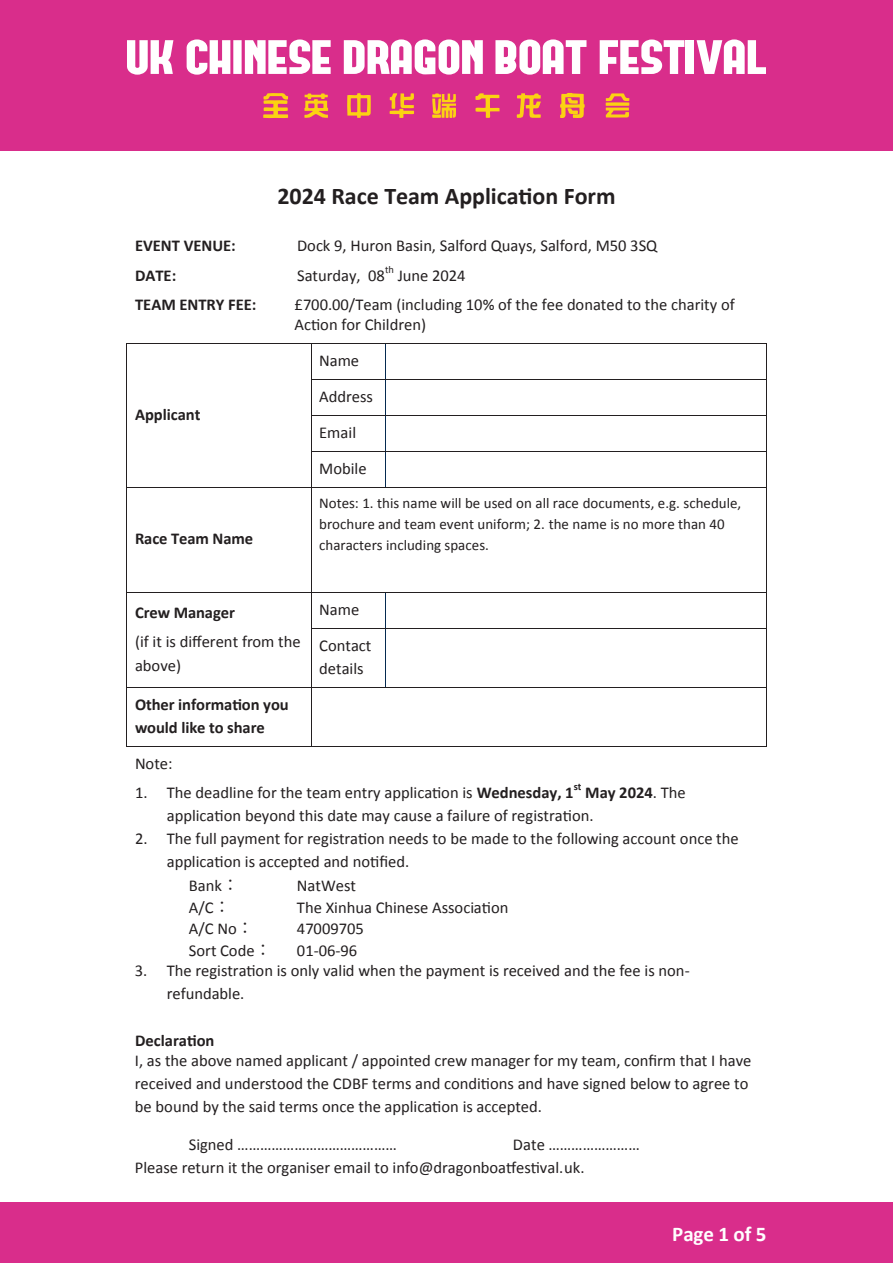
<style>
.page{position:relative;width:893px;height:1263px;background:#fff}
.page>*{position:absolute;margin:0;border:0;box-sizing:border-box;transform-origin:0 0}
.t1{font:700 24px "Calibri";color:#231f20}
.t2{font:700 21px "Calibri";letter-spacing:-.005em;color:#fff}
.t3{font:16.5px/23.2px "Calibri";color:#231f20}
.t4{font:700 16.5px/23.2px "Calibri";letter-spacing:-.005em;color:#231f20}
.t5{font:15px/21px "Calibri";color:#231f20}
.t6{font:10.5px "Calibri";color:#231f20}
.t7{font:700 10.5px "Calibri";color:#231f20}
.s1{font-weight:700}
.s2{font-family:"Koz Go Pr 6 N"}
</style>
<div class="page">
<div style="left:0;top:0;width:893px;height:150px;background:#d92d8b"></div>
<div style="left:0;top:1203px;width:893px;height:60px;background:#d92d8b"></div>
<svg style="left:347px;top:93px;width:24px;height:25px"></svg>
<svg style="left:304px;top:93px;width:24px;height:25px"></svg>
<svg style="left:263px;top:93px;width:25px;height:25px"></svg>
<svg style="left:517px;top:93px;width:24px;height:25px"></svg>
<svg style="left:475px;top:93px;width:25px;height:25px"></svg>
<svg style="left:605px;top:93px;width:24px;height:25px"></svg>
<svg style="left:432px;top:93px;width:24px;height:25px"></svg>
<svg style="left:390px;top:93px;width:24px;height:25px"></svg>
<svg style="left:560px;top:93px;width:25px;height:25px"></svg>
<svg style="left:127px;top:39px;width:204px;height:36px"></svg>
<svg style="left:344px;top:39px;width:139px;height:36px"></svg>
<svg style="left:495px;top:39px;width:92px;height:36px"></svg>
<svg style="left:697px;top:39px;width:69px;height:35px"></svg>
<div style="left:685px;top:40px;width:9px;height:34px;background:#fff"></div>
<svg style="left:600px;top:40px;width:84px;height:34px"></svg>
<hr style="left:127px;top:344px;width:184px;height:1px;background:#231f20">
<hr style="left:311px;top:344px;width:74px;height:1px;background:#231f20">
<hr style="left:385px;top:344px;width:381px;height:1px;background:#231f20">
<hr style="left:127px;top:344px;width:1px;height:35px;background:#231f20">
<hr style="left:311px;top:344px;width:1px;height:35px;background:#231f20">
<hr style="left:385px;top:344px;width:1px;height:35px;background:#052a50">
<hr style="left:766px;top:344px;width:1px;height:35px;background:#231f20">
<hr style="left:311px;top:379px;width:74px;height:1px;background:#231f20">
<hr style="left:385px;top:379px;width:381px;height:1px;background:#231f20">
<hr style="left:127px;top:380px;width:1px;height:35px;background:#231f20">
<hr style="left:311px;top:380px;width:1px;height:35px;background:#231f20">
<hr style="left:385px;top:380px;width:1px;height:35px;background:#052a50">
<hr style="left:766px;top:380px;width:1px;height:35px;background:#231f20">
<hr style="left:311px;top:415px;width:74px;height:1px;background:#231f20">
<hr style="left:385px;top:415px;width:381px;height:1px;background:#231f20">
<hr style="left:127px;top:416px;width:1px;height:35px;background:#231f20">
<hr style="left:311px;top:416px;width:1px;height:35px;background:#231f20">
<hr style="left:385px;top:416px;width:1px;height:35px;background:#052a50">
<hr style="left:766px;top:416px;width:1px;height:35px;background:#231f20">
<hr style="left:311px;top:451px;width:74px;height:1px;background:#231f20">
<hr style="left:385px;top:451px;width:381px;height:1px;background:#231f20">
<hr style="left:127px;top:452px;width:1px;height:35px;background:#231f20">
<hr style="left:311px;top:452px;width:1px;height:35px;background:#231f20">
<hr style="left:385px;top:452px;width:1px;height:35px;background:#052a50">
<hr style="left:766px;top:452px;width:1px;height:35px;background:#231f20">
<hr style="left:127px;top:487px;width:184px;height:1px;background:#231f20">
<hr style="left:311px;top:487px;width:74px;height:1px;background:#231f20">
<hr style="left:385px;top:487px;width:381px;height:1px;background:#231f20">
<hr style="left:127px;top:488px;width:1px;height:104px;background:#231f20">
<hr style="left:311px;top:488px;width:1px;height:104px;background:#231f20">
<hr style="left:766px;top:488px;width:1px;height:104px;background:#231f20">
<hr style="left:127px;top:592px;width:184px;height:1px;background:#231f20">
<hr style="left:311px;top:592px;width:74px;height:1px;background:#231f20">
<hr style="left:385px;top:592px;width:381px;height:1px;background:#231f20">
<hr style="left:127px;top:593px;width:1px;height:35px;background:#231f20">
<hr style="left:311px;top:593px;width:1px;height:35px;background:#231f20">
<hr style="left:385px;top:593px;width:1px;height:35px;background:#052a50">
<hr style="left:766px;top:593px;width:1px;height:35px;background:#231f20">
<hr style="left:311px;top:628px;width:74px;height:1px;background:#231f20">
<hr style="left:385px;top:628px;width:381px;height:1px;background:#231f20">
<hr style="left:127px;top:629px;width:1px;height:58px;background:#231f20">
<hr style="left:311px;top:629px;width:1px;height:58px;background:#231f20">
<hr style="left:385px;top:629px;width:1px;height:58px;background:#052a50">
<hr style="left:766px;top:629px;width:1px;height:58px;background:#231f20">
<hr style="left:127px;top:687px;width:184px;height:1px;background:#231f20">
<hr style="left:311px;top:687px;width:74px;height:1px;background:#231f20">
<hr style="left:385px;top:687px;width:381px;height:1px;background:#231f20">
<hr style="left:127px;top:688px;width:1px;height:58px;background:#231f20">
<hr style="left:127px;top:746px;width:184px;height:1px;background:#231f20">
<hr style="left:311px;top:688px;width:1px;height:58px;background:#231f20">
<hr style="left:311px;top:746px;width:455px;height:1px;background:#231f20">
<hr style="left:766px;top:688px;width:1px;height:58px;background:#231f20">
<h1 class="t1" style="left:277px;top:179px;width:340px">2024 Race Team Application Form</h1>
<p class="t4" style="left:135px;top:234px;width:102px">EVENT VENUE:</p>
<p class="t3" style="left:297px;top:234px;width:362px">Dock 9, Huron Basin, Salford Quays, Salford, M50 3SQ</p>
<p class="t4" style="left:135px;top:263px;width:43px">DATE:</p>
<p class="t3" style="left:297px;top:263px;width:89px">Saturday, 08</p>
<p class="t6" style="left:385px;top:262px;width:10px">th</p>
<p class="t3" style="left:398px;top:263px;width:69px">June 2024</p>
<p class="t4" style="left:135px;top:292px;width:123px">TEAM ENTRY FEE:</p>
<p class="t3" style="left:295px;top:294px;width:442px;line-height:20.1px">£700.00/Team (including 10% of the fee donated to the charity of<br>Action for Children)</p>
<p class="t3" style="left:319px;top:342px;width:55px;line-height:36px">Name<br>Address<br>Email<br>Mobile</p>
<p class="t5" style="left:319px;top:492px;width:424px">Notes: 1. this name will be used on all race documents, e.g. schedule, brochure and team event uniform; 2. the name is no more than 40 characters including spaces.</p>
<p class="t4" style="left:135px;top:402px;width:67px">Applicant</p>
<p class="t4" style="left:135px;top:526px;width:120px">Race Team Name</p>
<p class="t4" style="left:135px;top:600px;width:101px">Crew Manager</p>
<p class="t3" style="left:135px;top:629px;width:167px">(if it is different from the above)</p>
<p class="t3" style="left:319px;top:591px;width:54px;line-height:35.8px">Name<br>Contact</p>
<p class="t3" style="left:319px;top:656px;width:46px">details</p>
<p class="t4" style="left:135px;top:692px;width:155px">Other information you would like to share</p>
<p class="t3" style="left:135px;top:751px;width:39px">Note:</p>
<p class="t3" style="left:135px;top:780px;width:440px">1. The deadline for the team entry application is <span class="s1">Wednesday, 1</span></p>
<p class="t7" style="left:574px;top:779px;width:9px">st</p>
<p class="t3" style="left:167px;top:780px;width:520px;text-indent:418px"><span class="s1">May 2024</span>. The application beyond this date may cause a failure of registration.</p>
<p class="t3" style="left:135px;top:826px;width:605px">2. The full payment for registration needs to be made to the following account once the</p>
<p class="t3" style="left:167px;top:850px;width:244px">application is accepted and notified.</p>
<p class="t3" style="left:189px;top:874px;width:51px">Bank<span class="s2">：</span></p>
<p class="t3" style="left:297px;top:874px;width:61px">NatWest</p>
<p class="t3" style="left:189px;top:895px;width:43px">A/C<span class="s2">：</span></p>
<p class="t3" style="left:297px;top:895px;width:213px">The Xinhua Chinese Association</p>
<p class="t3" style="left:189px;top:917px;width:66px">A/C No<span class="s2">：</span></p>
<p class="t3" style="left:297px;top:917px;width:69px">47009705</p>
<p class="t3" style="left:189px;top:938px;width:84px">Sort Code<span class="s2">：</span></p>
<p class="t3" style="left:297px;top:938px;width:62px">01-06-96</p>
<p class="t3" style="left:167px;top:958px;width:525px;text-indent:-32px">3. The registration is only valid when the payment is received and the fee is non&shy;refundable.</p>
<p class="t4" style="left:135px;top:1028px;width:81px">Declaration</p>
<p class="t3" style="left:135px;top:1048px;width:618px">I, as the above named applicant / appointed crew manager for my team, confirm that I have received and understood the CDBF terms and conditions and have signed below to agree to be bound by the said terms once the application is accepted.</p>
<p class="t3" style="left:189px;top:1133px;width:210px">Signed ……………………………………</p>
<p class="t3" style="left:135px;top:1133px;width:506px;text-indent:378px">Date ……………………<br>Please return it the organiser email to info@dragonboatfestival.uk.</p>
<p class="t2" style="left:672px;top:1219px;width:96px">Page 1 of 5</p>
</div>
